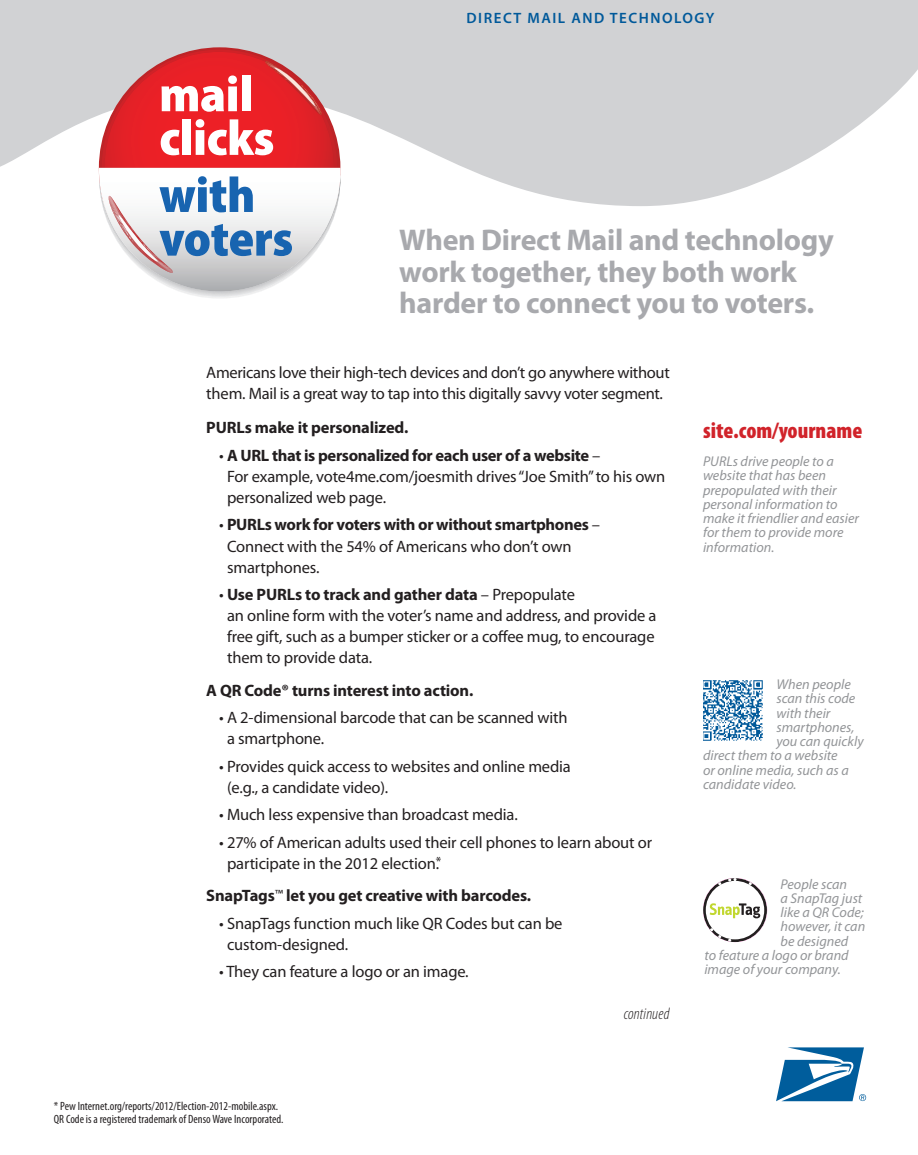
<style>
.page{position:relative;width:918px;height:1155px;background:#fff}
.page>*{position:absolute;margin:0;border:0;box-sizing:border-box;transform-origin:0 0}
.t1{font:700 30px/31.5px "Myriad Pro";letter-spacing:-.01em;color:#a8a9ad}
.t2{font:900 condensed 22.5px "Myriad Pro";color:#d1232a}
.t3{font:16.5px/21px "Myriad Pro";letter-spacing:-.01em;color:#231f20}
.t4{font:700 16.5px "Myriad Pro";letter-spacing:-.01em;color:#231f20}
.t5{font:italic 300 condensed 16.5px "Myriad Pro";letter-spacing:.01em;color:#231f20}
.t6{font:600 15px "Myriad Pro";letter-spacing:.1em;color:#00599a}
.t7{font:italic 14.25px/14.2px "Myriad Pro";color:#939598}
.t8{font:condensed 12px/13.5px "Myriad Pro";color:#231f20}
.s1{font-weight:700}
.s2{font-size:13.5px}
.s3{font-weight:400;font-size:13.5px}
</style>
<div class="page">
<svg style="left:0;top:0;width:918px;height:206px;fill:#d1d2d4"></svg>
<svg style="left:703px;top:878px;width:64px;height:63px"></svg>
<img style="left:703px;top:680px;width:60px;height:60px">
<svg style="left:776px;top:1047px;width:90px;height:55px"></svg>
<svg style="left:99px;top:50px;width:241px;height:248px"></svg>
<p class="t6" style="left:467px;top:10px;width:249px">DIRECT MAIL AND TECHNOLOGY</p>
<p class="t1" style="left:399px;top:225px;width:436px">When Direct Mail and technology work together, they both work harder to connect you to voters.</p>
<p class="t3" style="left:206px;top:363px;width:465px">Americans love their high-tech devices and don’t go anywhere without them. Mail is a great way to tap into this digitally savvy voter segment.</p>
<p class="t4" style="left:206px;top:418px;width:204px">PURLs make it personalized.</p>
<p class="t3" style="left:227px;top:445px;width:440px;text-indent:-8px">• <span class="s1">A URL that is personalized for each user of a website</span> –<br>For example, vote4me.com/joesmith drives “Joe Smith” to his own personalized web page.</p>
<p class="t3" style="left:227px;top:514px;width:375px;text-indent:-8px">• <span class="s1">PURLs work for voters with or without smartphones</span> –<br>Connect with the 54% of Americans who don’t own smartphones.</p>
<p class="t3" style="left:227px;top:584px;width:431px;text-indent:-8px">• <span class="s1">Use PURLs to track and gather data</span> – Prepopulate<br>an online form with the voter’s name and address, and provide a free gift, such as a bumper sticker or a coffee mug, to encourage them to provide data.</p>
<p class="t4" style="left:206px;top:680px;width:269px">A QR Code® turns interest into action.</p>
<p class="t3" style="left:227px;top:707px;width:342px;text-indent:-8px">• A 2-dimensional barcode that can be scanned with a smartphone.</p>
<p class="t3" style="left:227px;top:755px;width:345px;text-indent:-8px">• Provides quick access to websites and online media (e.g., a candidate video).</p>
<p class="t3" style="left:219px;top:804px;width:300px">• Much less expensive than broadcast media.</p>
<p class="t3" style="left:227px;top:831px;width:427px;text-indent:-8px">• 27% of American adults used their cell phones to learn about or participate in the 2012 election.<span class="s2">*</span></p>
<p class="t4" style="left:206px;top:886px;width:326px">SnapTags<span class="s3">™</span> let you get creative with barcodes.</p>
<p class="t3" style="left:227px;top:912px;width:337px;text-indent:-8px">• SnapTags function much like QR Codes but can be custom-designed.</p>
<p class="t3" style="left:219px;top:961px;width:251px">• They can feature a logo or an image.</p>
<p class="t5" style="left:624px;top:1004px;width:47px">continued</p>
<p class="t2" style="left:703px;top:418px;width:161px">site.com/yourname</p>
<p class="t7" style="left:703px;top:454px;width:158px">PURLs drive people to a website that has been prepopulated with their personal information to make it friendlier and easier for them to provide more information.</p>
<p class="t7" style="left:776px;top:677px;width:76px">When people</p>
<p class="t7" style="left:776px;top:691px;width:80px">scan this code</p>
<p class="t7" style="left:776px;top:706px;width:56px">with their</p>
<p class="t7" style="left:776px;top:720px;width:80px">smartphones,</p>
<p class="t7" style="left:776px;top:734px;width:89px">you can quickly</p>
<p class="t7" style="left:703px;top:748px;width:136px">direct them to a website</p>
<p class="t7" style="left:703px;top:763px;width:147px">or online media, such as a</p>
<p class="t7" style="left:703px;top:777px;width:95px">candidate video.</p>
<p class="t7" style="left:781px;top:876px;width:68px">People scan</p>
<p class="t7" style="left:781px;top:891px;width:83px">a SnapTag just</p>
<p class="t7" style="left:781px;top:905px;width:85px">like a QR Code;</p>
<p class="t7" style="left:781px;top:919px;width:86px">however, it can</p>
<p class="t7" style="left:781px;top:933px;width:69px">be designed</p>
<p class="t7" style="left:704px;top:948px;width:146px">to feature a logo or brand</p>
<p class="t7" style="left:704px;top:962px;width:138px">image of your company.</p>
<p class="t8" style="left:54px;top:1098px;width:231px">* Pew Internet.org/reports/2012/Election-2012-mobile.aspx.<br>QR Code is a registered trademark of Denso Wave Incorporated.</p>
</div>
